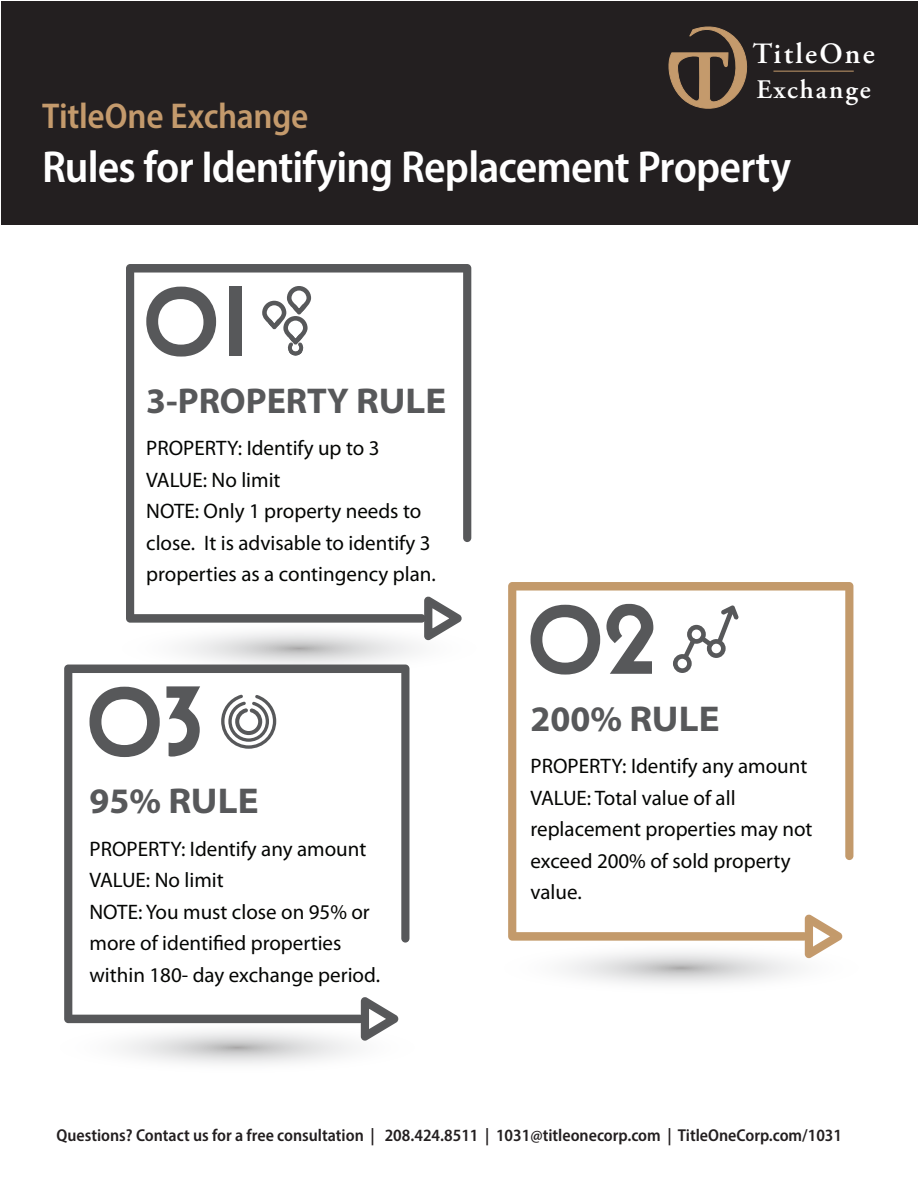
<style>
.page{position:relative;width:918px;height:1188px;background:#fff}
.page>*{position:absolute;margin:0;border:0;box-sizing:border-box;transform-origin:0 0}
.t1{font:600 semi-condensed 45px "Myriad Pro";letter-spacing:-.02em;color:#fff}
.t2{font:700 36px "Myriad Pro";color:#57585a}
.t3{font:600 semi-condensed 36px "Myriad Pro";letter-spacing:-.005em;color:#c49a6c}
.t4{font:700 semi-expanded 36px "Myriad Pro";color:#57585a}
.t5{font:600 29.4px "Adobe Garamond Pro";letter-spacing:.075em;color:#fff}
.t6{font:600 26.7px "Adobe Garamond Pro";letter-spacing:.075em;color:#fff}
.t7{font:21px/31.5px "Myriad Pro";color:#040503}
.t8{font:600 semi-condensed 17.25px "Myriad Pro";color:#231f20}
.s1{font-stretch:semi-expanded}
.s2{font-stretch:normal}
</style>
<div class="page">
<div style="left:2px;top:2px;width:916px;height:223px;background:#231f20"></div>
<hr style="left:773px;top:71px;width:81px;height:1px;background:#c49a6c">
<svg style="left:668px;top:26px;width:80px;height:83px"></svg>
<svg style="left:121px;top:622px;width:355px;height:52px"></svg>
<svg style="left:422px;top:623px;width:42px;height:20px"></svg>
<svg style="left:126px;top:264px;width:345px;height:359px"></svg>
<svg style="left:503px;top:942px;width:355px;height:51px"></svg>
<svg style="left:803px;top:941px;width:41px;height:20px"></svg>
<svg style="left:508px;top:582px;width:345px;height:359px"></svg>
<svg style="left:59px;top:1022px;width:355px;height:51px"></svg>
<svg style="left:359px;top:1023px;width:41px;height:20px"></svg>
<svg style="left:64px;top:665px;width:345px;height:358px"></svg>
<p class="t3" style="left:42px;top:94px;width:268px">TitleOne Exchange</p>
<p class="t5" style="left:753px;top:36px;width:124px">TitleOne</p>
<p class="t6" style="left:756px;top:74px;width:116px">Exchange</p>
<p class="t1" style="left:42px;top:139px;width:751px">Rules for Identifying Replacement Property</p>
<p class="t2" style="left:146px;top:377px;width:302px">3-PROPERTY <span class="s1">RULE</span></p>
<p class="t7" style="left:146px;top:432px;width:291px">PROPERTY: Identify up to 3<br>VALUE: No limit<br>NOTE: Only 1 property needs to close. It is advisable to identify 3 properties as a contingency plan.</p>
<p class="t4" style="left:90px;top:777px;width:171px"><span class="s2">95%</span> RULE</p>
<p class="t7" style="left:90px;top:833px;width:292px">PROPERTY: Identify any amount<br>VALUE: No limit<br>NOTE: You must close on 95% or more of identiÿed properties within 180- day exchange period.</p>
<h1 class="t2" style="left:531px;top:695px;width:191px">200% <span class="s1">RULE</span></h1>
<p class="t7" style="left:531px;top:750px;width:284px">PROPERTY: Identify any amount<br>VALUE: Total value of all replacement properties may not exceed 200% of sold property value.</p>
<p class="t8" style="left:56px;top:1125px;width:787px">Questions? Contact us for a free consultation | 208.424.8511 | 1031@titleonecorp.com | TitleOneCorp.com/1031</p>
</div>
